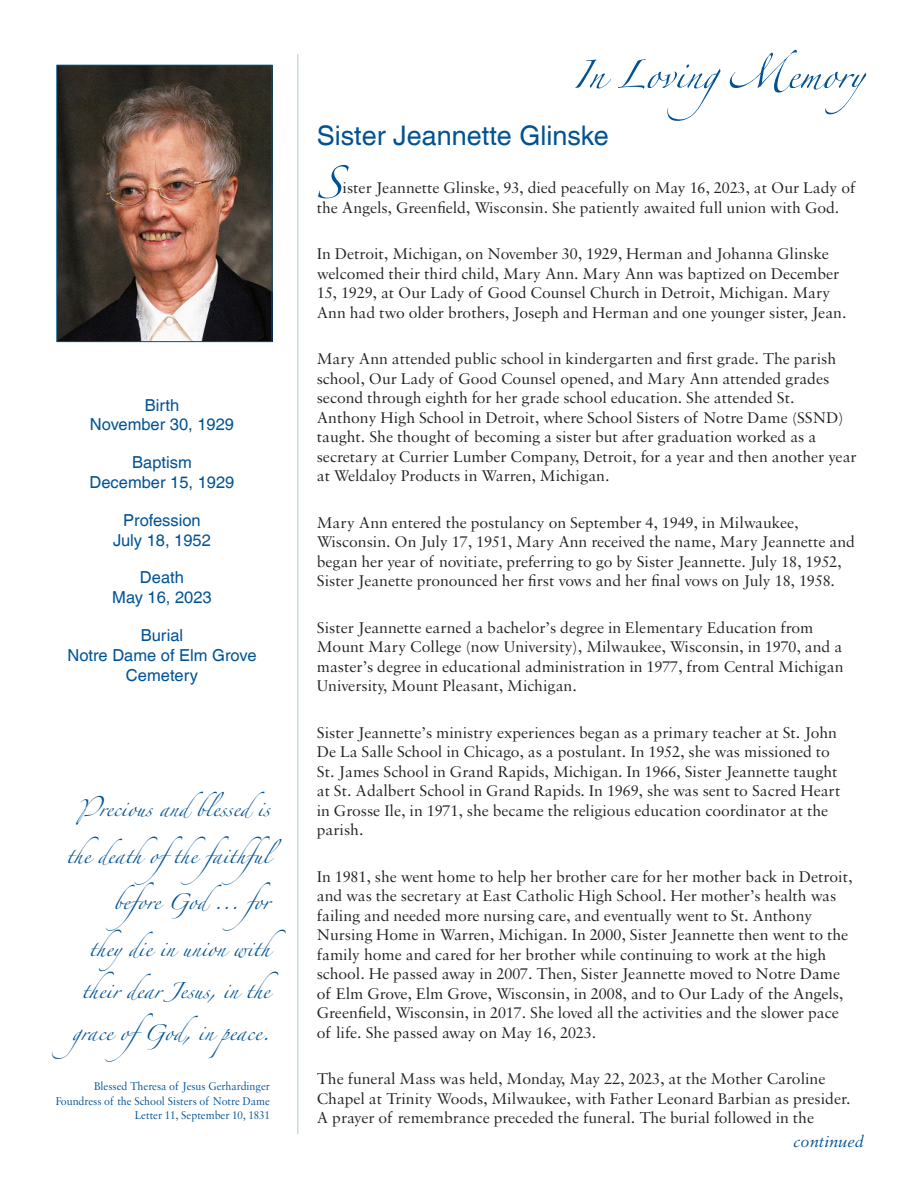
<style>
.page{position:relative;width:918px;height:1188px;background:#fff}
.page>*{position:absolute;margin:0;border:0;box-sizing:border-box;transform-origin:0 0}
.Drop_Cap_Graph{font:72px "Zapfino Extra LT Pro";color:#005294}
.t1{font:63px "Zapfino Extra LT Pro";color:#005294}
.t2{font:36px/42px "Zapfino Extra LT Pro";color:#005294}
.Head_1{font:27px "Helvetica LT Com";color:#005294}
.t3{font:italic 17.25px "Sabon MT Pro";color:#005294}
.Drop_Cap_Graph-2{font:16.5px/19.5px "Sabon MT Pro";color:#231f20}
.Date_Headers{font:16.5px/19.8px "Helvetica LT Com";color:#005294;text-align:center}
.t4{font:12px/14.4px "Sabon MT Pro";color:#005294;text-align:right;scale:.93 1}
</style>
<div class="page">
<hr style="left:297px;top:54px;width:1px;height:1080px;background:#c5dce9">
<img style="left:58px;top:67px;width:212px;height:273px">
<div style="left:56px;top:65px;width:216px;height:277px;border:1px solid #005294"></div>
<p class="Date_Headers" style="left:90px;top:395px;width:146px">Birth<br>November 30, 1929</p>
<p class="Date_Headers" style="left:90px;top:452px;width:146px">Baptism<br>December 15, 1929</p>
<p class="Date_Headers" style="left:113px;top:510px;width:99px">Profession<br>July 18, 1952</p>
<p class="Date_Headers" style="left:112px;top:568px;width:101px">Death<br>May 16, 2023</p>
<p class="Date_Headers" style="left:67px;top:625px;width:191px">Burial<br>Notre Dame of Elm Grove<br>Cemetery</p>
<h3 class="t2" style="left:78px;top:783px;width:193px">Precious and blessed is</h3>
<h3 class="t2" style="left:66px;top:829px;width:228px">the death ofthe faithful</h3>
<h3 class="t2" style="left:113px;top:876px;width:182px">before God ... for</h3>
<h3 class="t2" style="left:89px;top:922px;width:182px">they die in union with</h3>
<h3 class="t2" style="left:72px;top:964px;width:199px">their dear Jesus, in the grace ofGod, in peace.</h3>
<p class="t4" style="left:56px;top:1079px;width:232px">Blessed Theresa of Jesus Gerhardinger<br>Foundress of the School Sisters of Notre Dame<br>Letter 11, September 10, 1831</p>
<h2 class="t1" style="left:573px;top:29px;width:293px">In LovingMemory</h2>
<p class="Head_1" style="left:317px;top:120px;width:294px">Sister Jeannette Glinske</p>
<p class="Drop_Cap_Graph" style="left:317px;top:131px;width:27px">S</p>
<p class="Drop_Cap_Graph-2" style="left:317px;top:178px;width:540px;text-indent:26px">ister Jeannette Glinske, 93, died peacefully on May 16, 2023, at Our Lady of the Angels, Greenfield, Wisconsin. She patiently awaited full union with God.</p>
<p class="Drop_Cap_Graph-2" style="left:317px;top:244px;width:531px">In Detroit, Michigan, on November 30, 1929, Herman and Johanna Glinske welcomed their third child, Mary Ann. Mary Ann was baptized on December 15, 1929, at Our Lady of Good Counsel Church in Detroit, Michigan. Mary Ann had two older brothers, Joseph and Herman and one younger sister, Jean.</p>
<p class="Drop_Cap_Graph-2" style="left:317px;top:349px;width:541px">Mary Ann attended public school in kindergarten and first grade. The parish school, Our Lady of Good Counsel opened, and Mary Ann attended grades second through eighth for her grade school education. She attended St.<br>Anthony High School in Detroit, where School Sisters of Notre Dame (SSND) taught. She thought of becoming a sister but after graduation worked as a secretary at Currier Lumber Company, Detroit, for a year and then another year at Weldaloy Products in Warren, Michigan.</p>
<p class="Drop_Cap_Graph-2" style="left:317px;top:512px;width:540px">Mary Ann entered the postulancy on September 4, 1949, in Milwaukee, Wisconsin. On July 17, 1951, Mary Ann received the name, Mary Jeannette and began her year of novitiate, preferring to go by Sister Jeannette. July 18, 1952, Sister Jeanette pronounced her first vows and her final vows on July 18, 1958.</p>
<p class="Drop_Cap_Graph-2" style="left:317px;top:617px;width:528px">Sister Jeannette earned a bachelor’s degree in Elementary Education from Mount Mary College (now University), Milwaukee, Wisconsin, in 1970, and a master’s degree in educational administration in 1977, from Central Michigan University, Mount Pleasant, Michigan.</p>
<p class="Drop_Cap_Graph-2" style="left:317px;top:722px;width:525px">Sister Jeannette’s ministry experiences began as a primary teacher at St. John De La Salle School in Chicago, as a postulant. In 1952, she was missioned to St. James School in Grand Rapids, Michigan. In 1966, Sister Jeannette taught at St. Adalbert School in Grand Rapids. In 1969, she was sent to Sacred Heart in Grosse Ile, in 1971, she became the religious education coordinator at the parish.</p>
<p class="Drop_Cap_Graph-2" style="left:317px;top:866px;width:537px">In 1981, she went home to help her brother care for her mother back in Detroit, and was the secretary at East Catholic High School. Her mother’s health was failing and needed more nursing care, and eventually went to St. Anthony Nursing Home in Warren, Michigan. In 2000, Sister Jeannette then went to the family home and cared for her brother while continuing to work at the high school. He passed away in 2007. Then, Sister Jeannette moved to Notre Dame of Elm Grove, Elm Grove, Wisconsin, in 2008, and to Our Lady of the Angels, Greenfield, Wisconsin, in 2017. She loved all the activities and the slower pace of life. She passed away on May 16, 2023.</p>
<p class="Drop_Cap_Graph-2" style="left:317px;top:1069px;width:535px">The funeral Mass was held, Monday, May 22, 2023, at the Mother Caroline<br>Chapel at Trinity Woods, Milwaukee, with Father Leonard Barbian as presider.<br>A prayer of remembrance preceded the funeral. The burial followed in the</p>
<p class="t3" style="left:793px;top:1131px;width:72px">continued</p>
</div>
